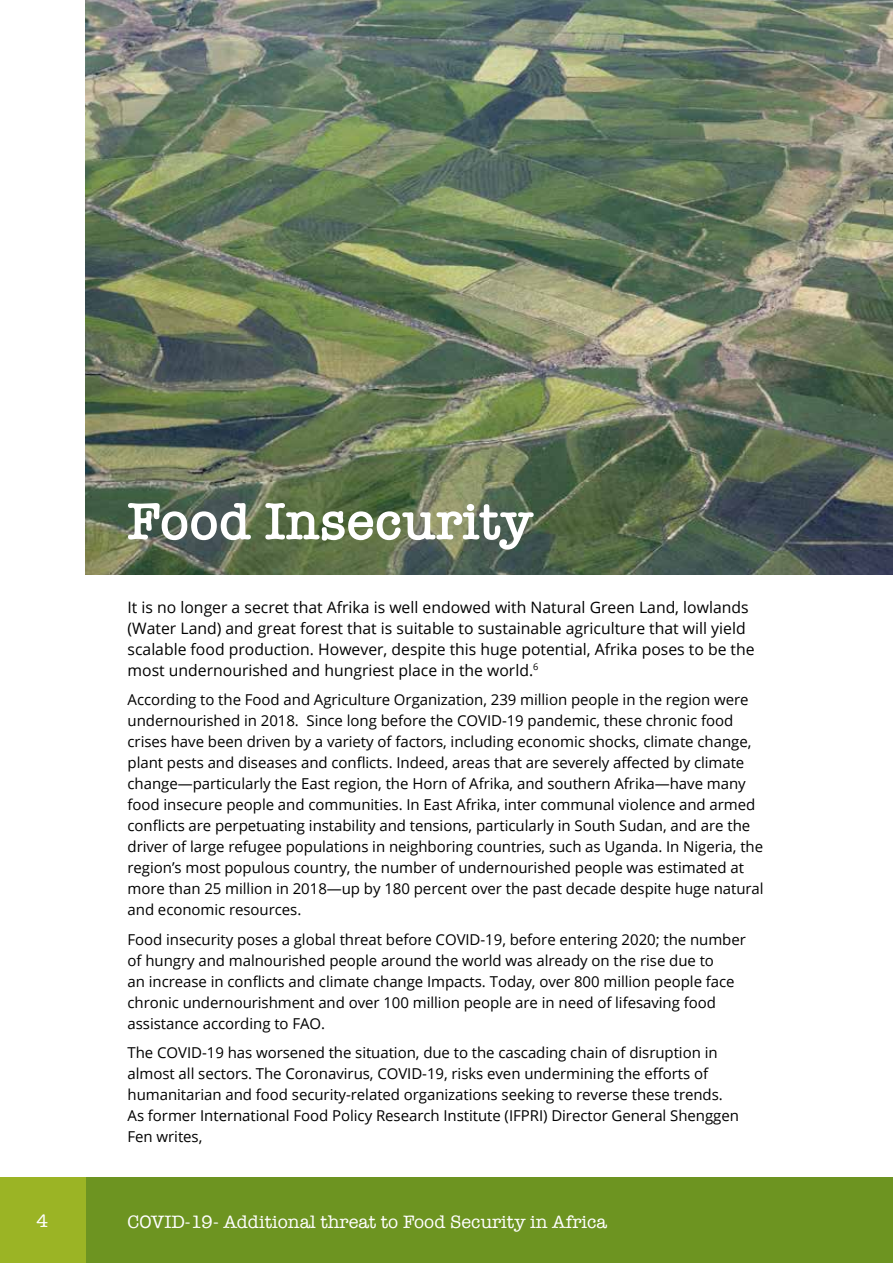
<style>
.page{position:relative;width:893px;height:1263px;background:#fff}
.page>*{position:absolute;margin:0;border:0;box-sizing:border-box;transform-origin:0 0}
.t1{font:600 54px "American Typewriter";color:#fff}
.t2{font:18.45px "American Typewriter";color:#fff}
.t3{font:15.75px/21px "Open Sans";color:#000}
.t4{font:15px/21px "Open Sans";letter-spacing:-.005em;color:#000}
</style>
<div class="page">
<div style="left:85px;top:1178px;width:808px;height:85px;background:#6d9421"></div>
<div style="left:0;top:1178px;width:85px;height:85px;background:#9bb425"></div>
<img style="left:85px;top:0;width:808px;height:574px">
<h1 class="t1" style="left:128px;top:480px;width:407px">Food Insecurity</h1>
<p class="t3" style="left:128px;top:596px;width:629px">It is no longer a secret that Afrika is well endowed with Natural Green Land, lowlands (Water Land) and great forest that is suitable to sustainable agriculture that will yield scalable food production. However, despite this huge potential, Afrika poses to be the most undernourished and hungriest place in the world.<sup>6</sup></p>
<p class="t4" style="left:128px;top:689px;width:637px">According to the Food and Agriculture Organization, 239 million people in the region were undernourished in 2018. Since long before the COVID-19 pandemic, these chronic food crises have been driven by a variety of factors, including economic shocks, climate change, plant pests and diseases and conflicts. Indeed, areas that are severely affected by climate change—particularly the East region, the Horn of Afrika, and southern Afrika—have many food insecure people and communities. In East Afrika, inter communal violence and armed conflicts are perpetuating instability and tensions, particularly in South Sudan, and are the driver of large refugee populations in neighboring countries, such as Uganda. In Nigeria, the region’s most populous country, the number of undernourished people was estimated at more than 25 million in 2018—up by 180 percent over the past decade despite huge natural and economic resources.</p>
<p class="t4" style="left:128px;top:928px;width:620px">Food insecurity poses a global threat before COVID-19, before entering 2020; the number of hungry and malnourished people around the world was already on the rise due to<br>an increase in conflicts and climate change Impacts. Today, over 800 million people face chronic undernourishment and over 100 million people are in need of lifesaving food assistance according to FAO.</p>
<p class="t4" style="left:128px;top:1042px;width:613px">The COVID-19 has worsened the situation, due to the cascading chain of disruption in almost all sectors. The Coronavirus, COVID-19, risks even undermining the efforts of humanitarian and food security-related organizations seeking to reverse these trends.<br>As former International Food Policy Research Institute (IFPRI) Director General Shenggen Fen writes,</p>
<p class="t2" style="left:37px;top:1206px;width:13px">4</p>
<p class="t2" style="left:128px;top:1208px;width:481px">COVID-19- Additional threat to Food Security in Africa</p>
</div>
